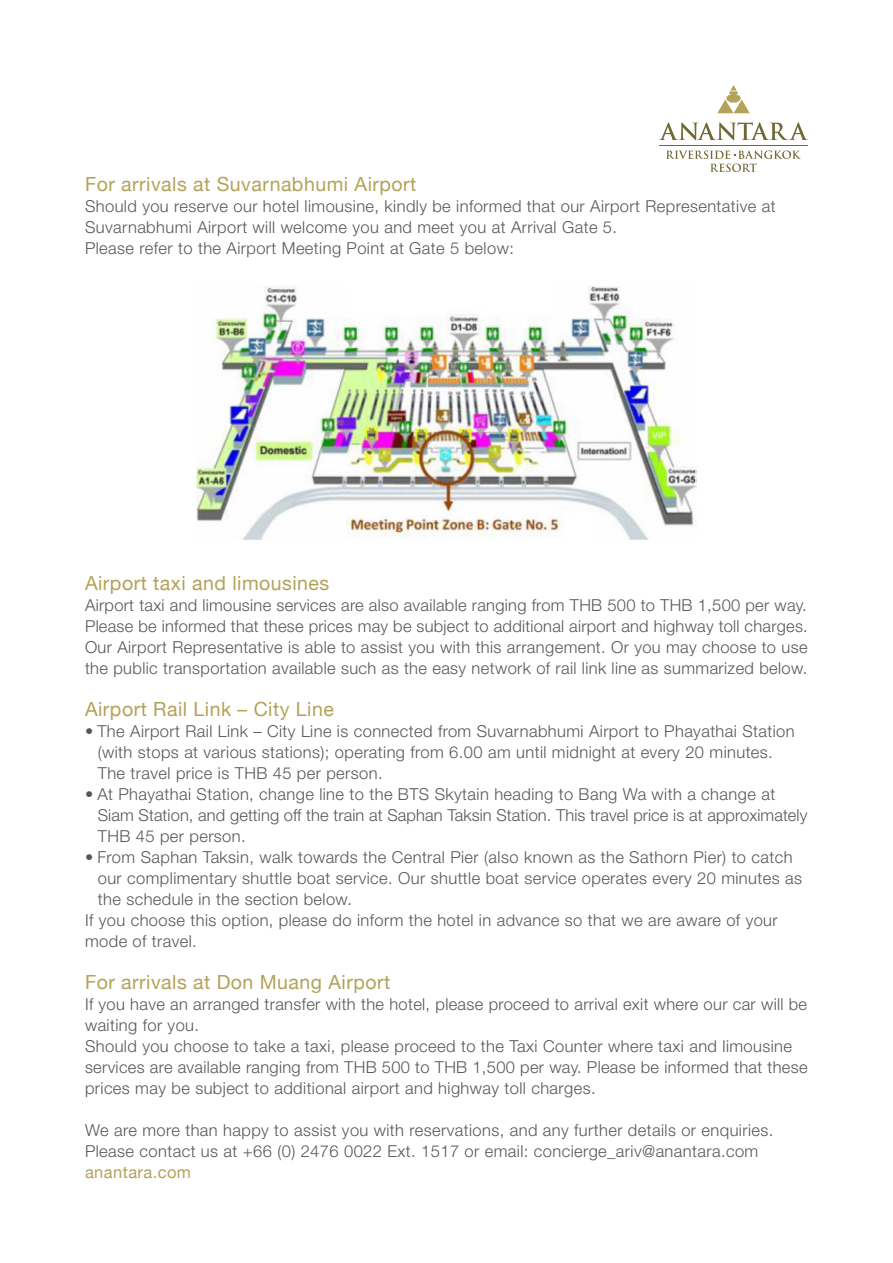
<style>
.page{position:relative;width:893px;height:1263px;background:#fff}
.page>*{position:absolute;margin:0;border:0;box-sizing:border-box;transform-origin:0 0}
.t1{font:19.5px "Helvetica Neue";letter-spacing:.025em;color:#b3a258}
.t2{font:300 16.5px/21px "Helvetica Neue LT Pro";letter-spacing:.025em;color:#57585a}
.t3{font:300 16.5px/21px "Helvetica Neue LT Pro";letter-spacing:.005em;color:#57585a}
.t4{font:16.5px "Helvetica Neue";letter-spacing:.025em;color:#b3a258}
</style>
<div class="page">
<svg style="left:659px;top:122px;width:149px;height:18px"></svg>
<svg style="left:717px;top:85px;width:33px;height:28px"></svg>
<hr style="left:659px;top:145px;width:149px;height:1px;background:#716935">
<svg style="left:666px;top:150px;width:135px;height:22px"></svg>
<img style="left:196px;top:286px;width:501px;height:253px">
<p class="t1" style="left:85px;top:170px;width:333px">For arrivals at Suvarnabhumi Airport</p>
<p class="t2" style="left:85px;top:195px;width:692px">Should you reserve our hotel limousine, kindly be informed that our Airport Representative at</p>
<p class="t2" style="left:85px;top:216px;width:534px">Suvarnabhumi Airport will welcome you and meet you at Arrival Gate 5.</p>
<p class="t2" style="left:85px;top:237px;width:430px">Please refer to the Airport Meeting Point at Gate 5 below:</p>
<p class="t1" style="left:85px;top:569px;width:246px">Airport taxi and limousines</p>
<p class="t2" style="left:85px;top:594px;width:723px">Airport taxi and limousine services are also available ranging from THB 500 to THB 1,500 per way.</p>
<p class="t2" style="left:85px;top:615px;width:724px">Please be informed that these prices may be subject to additional airport and highway toll charges.</p>
<p class="t2" style="left:85px;top:636px;width:724px">Our Airport Representative is able to assist you with this arrangement. Or you may choose to use</p>
<p class="t2" style="left:85px;top:657px;width:724px">the public transportation available such as the easy network of rail link line as summarized below.</p>
<p class="t1" style="left:85px;top:695px;width:250px">Airport Rail Link – City Line</p>
<p class="t2" style="left:98px;top:720px;width:698px;text-indent:-13px">• The Airport Rail Link – City Line is connected from Suvarnabhumi Airport to Phayathai Station (with stops at various stations); operating from 6.00 am until midnight at every 20 minutes.<br>The travel price is THB 45 per person.</p>
<p class="t3" style="left:98px;top:783px;width:711px;text-indent:-13px">• At Phayathai Station, change line to the BTS Skytain heading to Bang Wa with a change at<br>Siam Station, and getting off the train at Saphan Taksin Station. This travel price is at approximately<br>THB 45 per person.</p>
<p class="t2" style="left:98px;top:846px;width:706px;text-indent:-13px">• From Saphan Taksin, walk towards the Central Pier (also known as the Sathorn Pier) to catch our complimentary shuttle boat service. Our shuttle boat service operates every 20 minutes as the schedule in the section below.</p>
<p class="t2" style="left:85px;top:909px;width:694px">If you choose this option, please do inform the hotel in advance so that we are aware of your</p>
<p class="t2" style="left:85px;top:930px;width:113px">mode of travel.</p>
<p class="t1" style="left:85px;top:968px;width:307px">For arrivals at Don Muang Airport</p>
<p class="t2" style="left:85px;top:993px;width:724px">If you have an arranged transfer with the hotel, please proceed to arrival exit where our car will be</p>
<p class="t2" style="left:85px;top:1014px;width:116px">waiting for you.</p>
<p class="t2" style="left:85px;top:1035px;width:724px">Should you choose to take a taxi, please proceed to the Taxi Counter where taxi and limousine services are available ranging from THB 500 to THB 1,500 per way. Please be informed that these</p>
<p class="t2" style="left:85px;top:1077px;width:512px">prices may be subject to additional airport and highway toll charges.</p>
<p class="t2" style="left:85px;top:1119px;width:690px">We are more than happy to assist you with reservations, and any further details or enquiries.</p>
<p class="t2" style="left:85px;top:1140px;width:675px">Please contact us at +66 (0) 2476 0022 Ext. 1517 or email: concierge_ariv@anantara.com</p>
<p class="t4" style="left:85px;top:1160px;width:108px">anantara.com</p>
</div>
